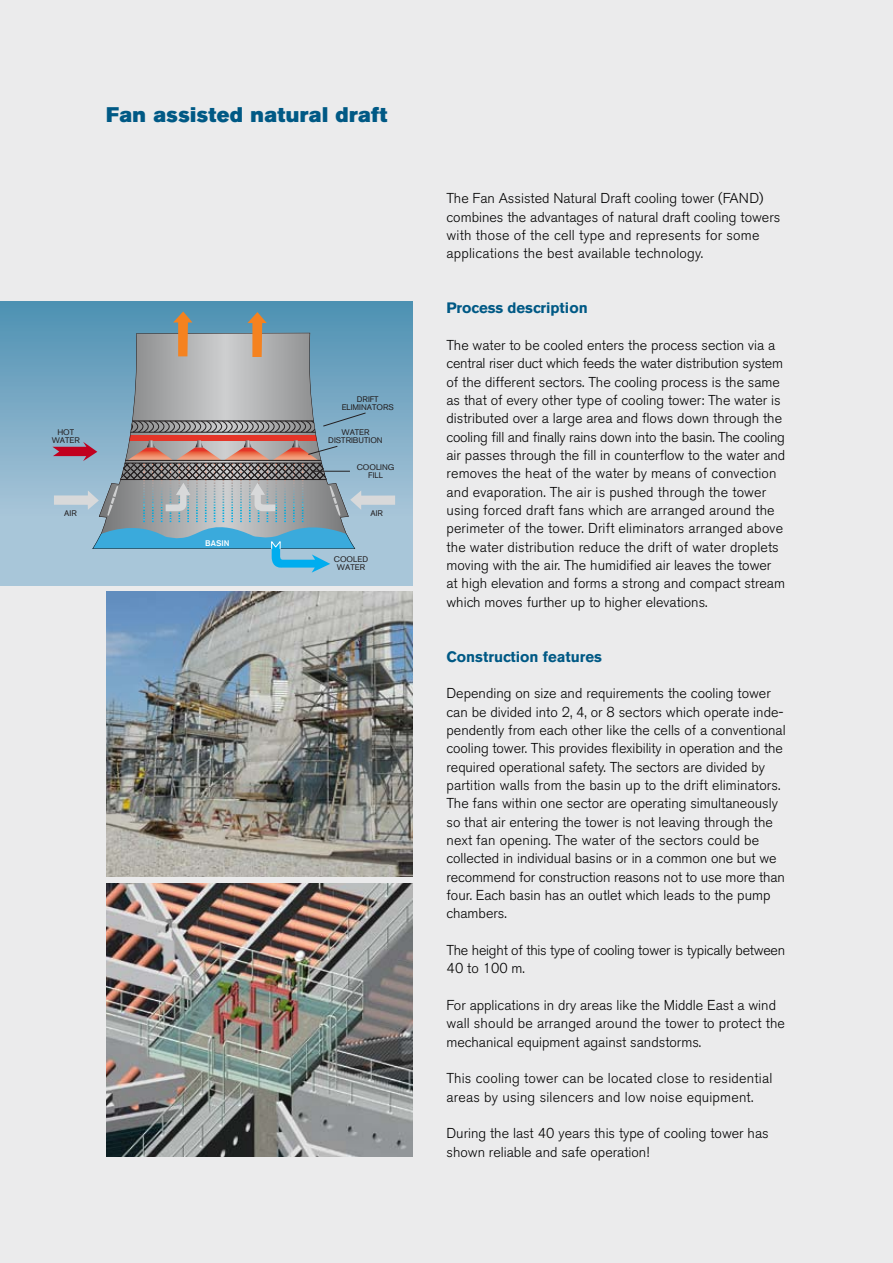
<style>
.page{position:relative;width:893px;height:1263px;background:#ebebec}
.page>*{position:absolute;margin:0;border:0;box-sizing:border-box;transform-origin:0 0}
.t1{font:21px "Akzidenz Grotesk BE Super";letter-spacing:.02em;color:#005985}
.t2{font:700 15px "Akzidenz Grotesk BE";color:#005985}
.t3{font:300 14.25px/18.3px "Akzidenz Grotesk BE";color:#000}
.t4{font:8.1px/8.1px "Akzidenz Grotesk BE";color:#231f20;text-align:center}
.t5{font:500 8.1px "Akzidenz Grotesk BE";color:#fff}
</style>
<div class="page">
<svg style="left:0;top:302px;width:412px;height:283px"></svg>
<svg style="left:92px;top:333px;width:263px;height:107px"></svg>
<svg style="left:247px;top:312px;width:20px;height:45px"></svg>
<svg style="left:173px;top:311px;width:19px;height:45px"></svg>
<svg style="left:52px;top:440px;width:343px;height:133px"></svg>
<svg style="left:121px;top:412px;width:245px;height:21px"></svg>
<img style="left:106px;top:591px;width:306px;height:285px">
<img style="left:106px;top:883px;width:306px;height:274px">
<h1 class="t1" style="left:106px;top:102px;width:283px">Fan assisted natural draft</h1>
<p class="t4" style="left:52px;top:428px;width:30px">HOT<br>WATER</p>
<p class="t4" style="left:342px;top:395px;width:54px">DRIFT<br>ELIMINATORS</p>
<p class="t4" style="left:328px;top:428px;width:56px">WATER<br>DISTRIBUTION</p>
<p class="t4" style="left:357px;top:463px;width:39px">COOLING<br>FILL</p>
<p class="t4" style="left:64px;top:509px;width:14px">AIR</p>
<p class="t4" style="left:370px;top:509px;width:14px">AIR</p>
<p class="t5" style="left:205px;top:538px;width:26px">BASIN</p>
<p class="t4" style="left:334px;top:555px;width:36px">COOLED<br>WATER</p>
<p class="t3" style="left:446px;top:190px;width:335px">The Fan Assisted Natural Draft cooling tower (FAND) combines the advantages of natural draft cooling towers with those of the cell type and represents for some applications the best available technology.</p>
<p class="t2" style="left:446px;top:299px;width:143px">Process description</p>
<p class="t3" style="left:446px;top:336px;width:340px">The water to be cooled enters the process section via a central riser duct which feeds the water distribution system of the different sectors. The cooling process is the same as that of every other type of cooling tower: The water is distributed over a large area and flows down through the cooling fill and finally rains down into the basin. The cooling air passes through the fill in counterflow to the water and removes the heat of the water by means of convection and evaporation. The air is pushed through the tower using forced draft fans which are arranged around the perimeter of the tower. Drift eliminators arranged above the water distribution reduce the drift of water droplets moving with the air. The humidified air leaves the tower at high elevation and forms a strong and compact stream which moves further up to higher elevations.</p>
<p class="t2" style="left:446px;top:648px;width:157px">Construction features</p>
<p class="t3" style="left:446px;top:684px;width:341px">Depending on size and requirements the cooling tower can be divided into 2, 4, or 8 sectors which operate inde&shy;pendently from each other like the cells of a conventional cooling tower. This provides flexibility in operation and the required operational safety. The sectors are divided by partition walls from the basin up to the drift eliminators.<br>The fans within one sector are operating simultaneously so that air entering the tower is not leaving through the next fan opening. The water of the sectors could be collected in individual basins or in a common one but we recommend for construction reasons not to use more than four. Each basin has an outlet which leads to the pump chambers.</p>
<p class="t3" style="left:446px;top:941px;width:340px">The height of this type of cooling tower is typically between<br>40 to 100 m.</p>
<p class="t3" style="left:446px;top:996px;width:340px">For applications in dry areas like the Middle East a wind wall should be arranged around the tower to protect the mechanical equipment against sandstorms.</p>
<p class="t3" style="left:446px;top:1069px;width:327px">This cooling tower can be located close to residential areas by using silencers and low noise equipment.</p>
<p class="t3" style="left:446px;top:1124px;width:324px">During the last 40 years this type of cooling tower has shown reliable and safe operation!</p>
</div>
